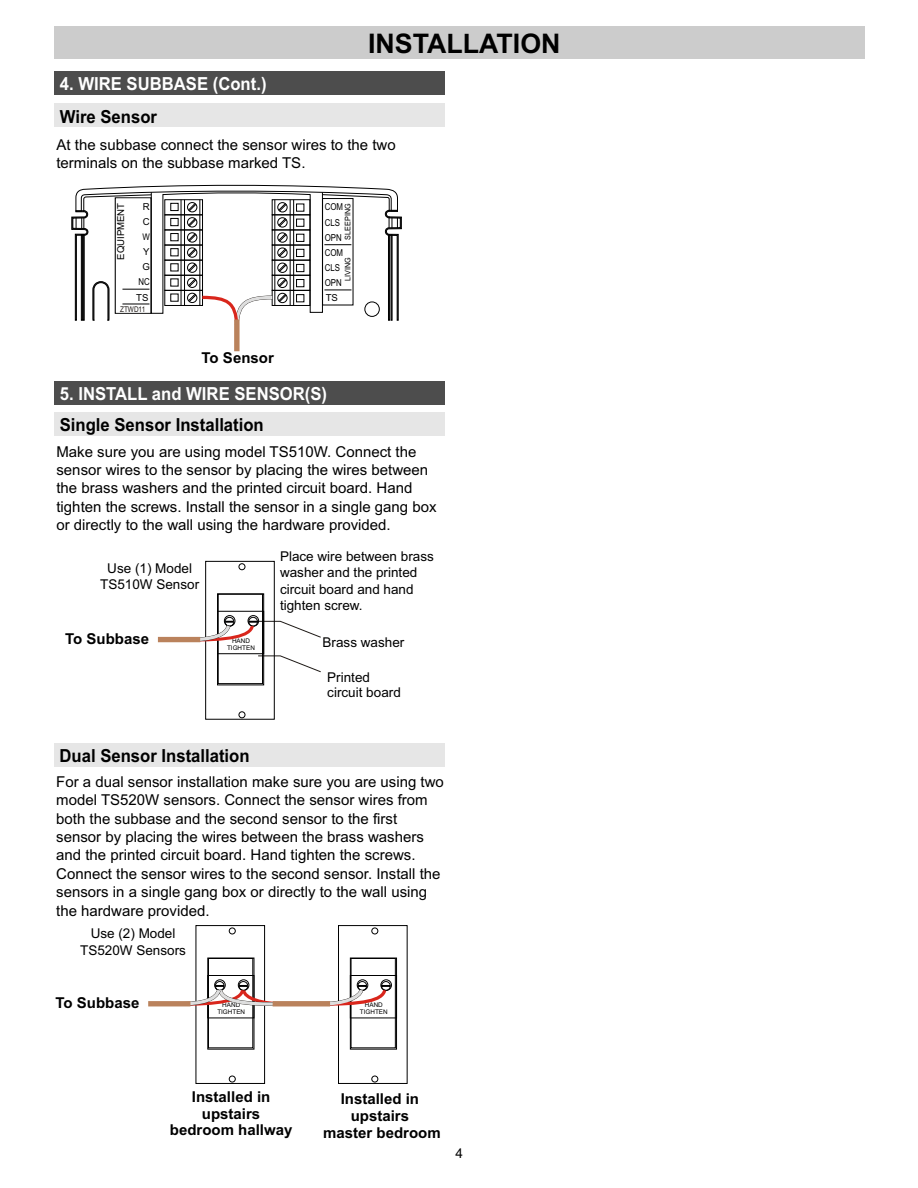
<style>
.page{position:relative;width:918px;height:1188px;background:#fff}
.page>*{position:absolute;margin:0;border:0;box-sizing:border-box;transform-origin:0 0}
.t1{font:700 27px "Arial";color:#000}
.t2{font:700 18px "Arial";color:#000;scale:.93 1}
.t3{font:700 18px "Arial";color:#fff;scale:.93 1}
.t4{font:15px/18.5px "Arial";color:#000}
.t5{font:700 15px/16.8px "Arial";color:#000;text-align:center}
.t6{font:13.5px/16.6px "Arial";color:#000}
.t7{font:9.6px/15.1px "Arial Narrow";color:#000}
.t8{font:9.6px/15.1px "Arial";color:#000}
.t9{font:9.15px "Arial Narrow";color:#000;scale:1.05 1}
.t10{font:7.8px "Arial Narrow";color:#1f1a17}
.t11{font:7.65px "Arial";color:#000;scale:.93 1}
.t12{font:6.3px/6.8px "Arial";color:#000;text-align:center}
</style>
<div class="page">
<div style="left:54px;top:26px;width:811px;height:33px;background:#ccc"></div>
<div style="left:54px;top:743px;width:391px;height:24px;background:#e6e6e6"></div>
<div style="left:54px;top:71px;width:391px;height:24px;background:#4d4d4d"></div>
<div style="left:54px;top:103px;width:391px;height:24px;background:#e6e6e6"></div>
<svg style="left:258px;top:655px;width:63px;height:18px"></svg>
<div style="left:54px;top:381px;width:391px;height:24px;background:#4d4d4d"></div>
<div style="left:54px;top:412px;width:391px;height:24px;background:#e6e6e6"></div>
<svg style="left:71px;top:184px;width:331px;height:137px"></svg>
<div style="left:196px;top:925px;width:69px;height:159px;border:1px solid #000"></div>
<div style="left:208px;top:975px;width:46px;height:43px;border:1px solid #000"></div>
<div style="left:238px;top:980px;width:11px;height:11px;border:1px solid #000;border-radius:50%"></div>
<div style="left:239px;top:981px;width:9px;height:9px;border:1px solid #000;border-radius:50%"></div>
<svg style="left:229px;top:928px;width:6px;height:6px"></svg>
<div style="left:208px;top:958px;width:45px;height:90px;border:1px solid #000"></div>
<svg style="left:229px;top:1076px;width:6px;height:6px"></svg>
<div style="left:338px;top:925px;width:69px;height:159px;border:1px solid #000"></div>
<div style="left:350px;top:958px;width:47px;height:91px;border:1px solid #000"></div>
<div style="left:350px;top:975px;width:47px;height:43px;border:1px solid #000"></div>
<div style="left:357px;top:980px;width:11px;height:11px;border:1px solid #000;border-radius:50%"></div>
<div style="left:358px;top:981px;width:9px;height:9px;border:1px solid #000;border-radius:50%"></div>
<div style="left:381px;top:980px;width:11px;height:11px;border:1px solid #000;border-radius:50%"></div>
<div style="left:381px;top:981px;width:9px;height:9px;border:1px solid #000;border-radius:50%"></div>
<svg style="left:372px;top:928px;width:6px;height:6px"></svg>
<div style="left:351px;top:958px;width:45px;height:90px;border:1px solid #000"></div>
<svg style="left:372px;top:1076px;width:6px;height:6px"></svg>
<div style="left:215px;top:980px;width:10px;height:11px;border:1px solid #000;border-radius:50%"></div>
<div style="left:215px;top:981px;width:9px;height:9px;border:1px solid #000;border-radius:50%"></div>
<svg style="left:314px;top:985px;width:76px;height:22px"></svg>
<svg style="left:171px;top:985px;width:121px;height:23px"></svg>
<div style="left:148px;top:1001px;width:42px;height:5px;background:#ba825c"></div>
<div style="left:273px;top:1001px;width:57px;height:5px;background:#ba825c"></div>
<div style="left:217px;top:594px;width:47px;height:91px;border:1px solid #000"></div>
<div style="left:217px;top:611px;width:47px;height:43px;border:1px solid #000"></div>
<div style="left:248px;top:615px;width:11px;height:11px;border:1px solid #000;border-radius:50%"></div>
<div style="left:249px;top:617px;width:9px;height:9px;border:1px solid #000;border-radius:50%"></div>
<svg style="left:239px;top:564px;width:6px;height:6px"></svg>
<div style="left:218px;top:594px;width:45px;height:90px;border:1px solid #000"></div>
<svg style="left:239px;top:712px;width:6px;height:6px"></svg>
<div style="left:224px;top:615px;width:11px;height:11px;border:1px solid #000;border-radius:50%"></div>
<div style="left:225px;top:617px;width:9px;height:9px;border:1px solid #000;border-radius:50%"></div>
<svg style="left:181px;top:621px;width:140px;height:23px"></svg>
<div style="left:158px;top:637px;width:42px;height:5px;background:#ba825c"></div>
<div style="left:234px;top:319px;width:6px;height:32px;background:#ba825c"></div>
<h1 class="t1" style="left:368px;top:33px;width:194px">INSTALLATION</h1>
<p class="t3" style="left:60px;top:77px;width:224px">4. WIRE SUBBASE (Cont.)</p>
<p class="t2" style="left:60px;top:110px;width:106px">Wire Sensor</p>
<p class="t4" style="left:56px;top:137px;width:341px">At the subbase connect the sensor wires to the two terminals on the subbase marked TS.</p>
<p class="t8" style="left:143px;top:200px;width:8px">R</p>
<p class="t7" style="left:325px;top:200px;width:20px">COM<br>CLS<br>OPN<br>COM<br>CLS<br>OPN</p>
<p class="t8" style="left:114px;top:260px;width:58px;rotate:-90deg">EQUIPMENT</p>
<p class="t11" style="left:345px;top:240px;width:40px;rotate:-90deg">SLEEPING</p>
<p class="t11" style="left:345px;top:281px;width:27px;rotate:-90deg">LIVING</p>
<p class="t8" style="left:143px;top:215px;width:8px">C</p>
<p class="t9" style="left:143px;top:233px;width:9px">W</p>
<p class="t8" style="left:143px;top:245px;width:9px">Y<br>G</p>
<p class="t8" style="left:136px;top:291px;width:14px">TS</p>
<p class="t8" style="left:326px;top:291px;width:14px">TS</p>
<p class="t7" style="left:139px;top:275px;width:13px">NC</p>
<p class="t10" style="left:120px;top:306px;width:27px">ZTWD11</p>
<p class="t5" style="left:202px;top:351px;width:74px">To Sensor</p>
<p class="t3" style="left:60px;top:387px;width:289px">5. INSTALL and WIRE SENSOR(S)</p>
<p class="t2" style="left:60px;top:418px;width:221px">Single Sensor Installation</p>
<p class="t4" style="left:56px;top:443px;width:382px">Make sure you are using model TS510W. Connect the sensor wires to the sensor by placing the wires between the brass washers and the printed circuit board. Hand tighten the screws. Install the sensor in a single gang box or directly to the wall using the hardware provided.</p>
<p class="t6" style="left:100px;top:561px;width:101px;text-align:center">Use (1) Model<br>TS510W Sensor</p>
<p class="t5" style="left:65px;top:632px;width:85px">To Subbase</p>
<p class="t12" style="left:227px;top:638px;width:29px">HAND<br>TIGHTEN</p>
<p class="t2" style="left:60px;top:748px;width:206px">Dual Sensor Installation</p>
<p class="t6" style="left:280px;top:549px;width:155px">Place wire between brass washer and the printed circuit board and hand tighten screw.</p>
<p class="t6" style="left:323px;top:635px;width:83px">Brass washer</p>
<p class="t6" style="left:327px;top:670px;width:75px;line-height:15.1px">Printed circuit board</p>
<p class="t4" style="left:56px;top:774px;width:389px">For a dual sensor installation make sure you are using two model TS520W sensors. Connect the sensor wires from both the subbase and the second sensor to the first sensor by placing the wires between the brass washers and the printed circuit board. Hand tighten the screws.<br>Connect the sensor wires to the second sensor. Install the sensors in a single gang box or directly to the wall using the hardware provided.</p>
<p class="t6" style="left:80px;top:927px;width:107px;text-align:center">Use (2) Model<br>TS520W Sensors</p>
<p class="t5" style="left:55px;top:996px;width:85px">To Subbase</p>
<p class="t12" style="left:217px;top:1002px;width:29px">HAND<br>TIGHTEN</p>
<p class="t12" style="left:360px;top:1002px;width:29px">HAND<br>TIGHTEN</p>
<p class="t5" style="left:170px;top:1090px;width:124px">Installed in upstairs bedroom hallway</p>
<p class="t5" style="left:323px;top:1092px;width:119px">Installed in upstairs<br>master bedroom</p>
<p class="t6" style="left:456px;top:1146px;width:9px">4</p>
</div>
